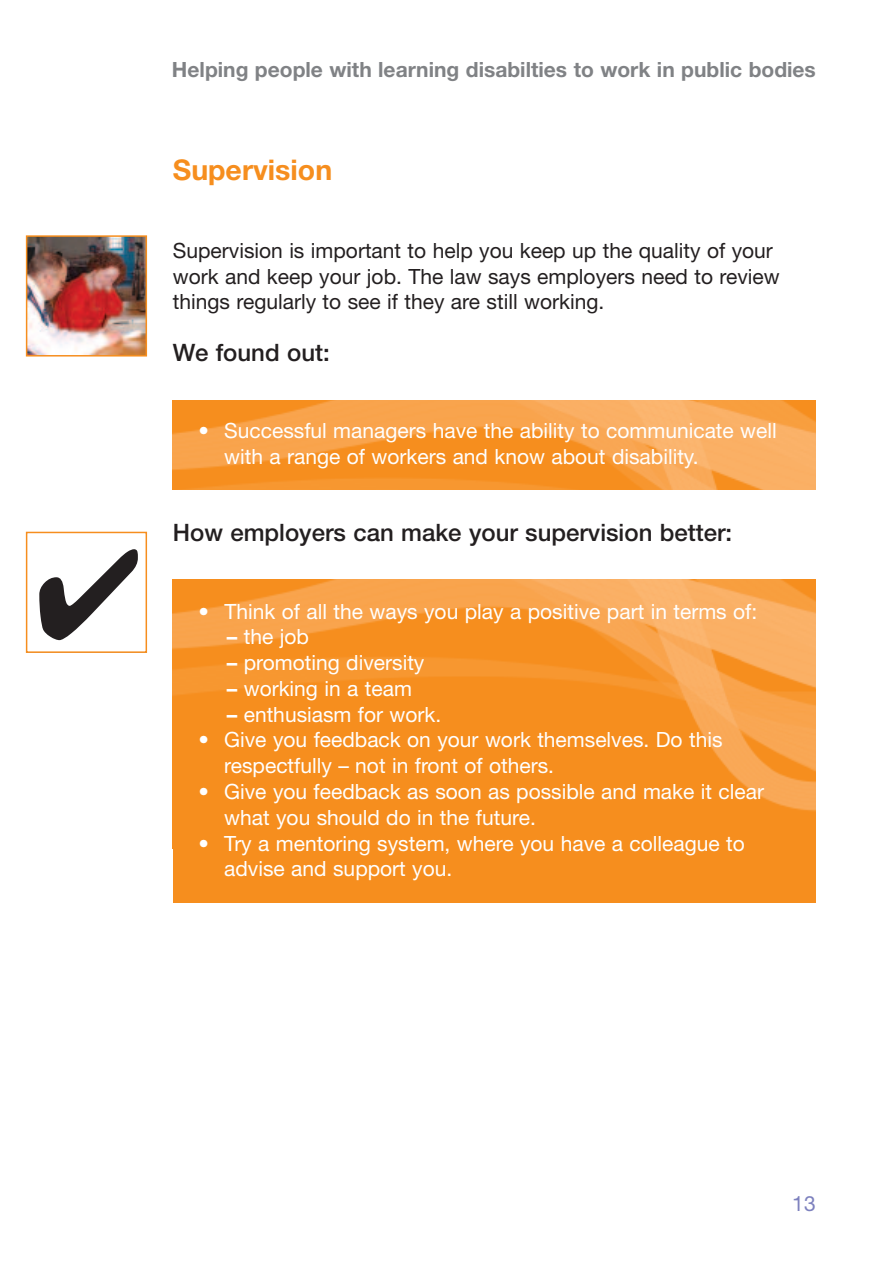
<style>
.page{position:relative;width:893px;height:1263px;background:#fff}
.page>*{position:absolute;margin:0;border:0;box-sizing:border-box;transform-origin:0 0}
.t1{font:700 28.5px "Helvetica Neue";color:#f68e1e}
.t2{font:500 24px "Helvetica Neue";color:#231f20}
.t3{font:21px/25.8px "Helvetica Neue";color:#fff}
.t4{font:21px/25.8px "Helvetica Neue";color:#231f20}
.t5{font:700 21px "Helvetica Neue";color:#808285}
.t6{font:21px "Helvetica Neue";color:#7d81be}
.s1{font-weight:700}
</style>
<div class="page">
<img style="left:173px;top:401px;width:643px;height:89px">
<div style="left:173px;top:580px;width:643px;height:322px;background:#f68e1e"></div>
<img style="left:173px;top:580px;width:643px;height:231px">
<svg style="left:39px;top:549px;width:99px;height:92px"></svg>
<div style="left:26px;top:532px;width:121px;height:121px;border:2px solid #f68e1e"></div>
<img style="left:29px;top:238px;width:115px;height:115px">
<div style="left:26px;top:235px;width:121px;height:121px;border:2px solid #f68e1e"></div>
<p class="t5" style="left:172px;top:62px;width:645px">Helping people with learning disabilties to work in public bodies</p>
<h1 class="t1" style="left:173px;top:160px;width:161px">Supervision</h1>
<p class="t4" style="left:173px;top:239px;width:608px">Supervision is important to help you keep up the quality of your work and keep your job. The law says employers need to review things regularly to see if they are still working.</p>
<p class="t2" style="left:173px;top:344px;width:158px">We found out:</p>
<p class="t3" style="left:224px;top:420px;width:554px;text-indent:-26px">• Successful managers have the ability to communicate well with a range of workers and know about disability.</p>
<p class="t2" style="left:173px;top:524px;width:561px">How employers can make your supervision better:</p>
<p class="t3" style="left:199px;top:600px;width:560px">• Think of all the ways you play a positive part in terms of:</p>
<p class="t3" style="left:227px;top:626px;width:84px"><span class="s1">–</span> the job</p>
<p class="t3" style="left:227px;top:652px;width:199px"><span class="s1">–</span> promoting diversity</p>
<p class="t3" style="left:227px;top:678px;width:187px"><span class="s1">–</span> working in a team</p>
<p class="t3" style="left:227px;top:703px;width:216px"><span class="s1">–</span> enthusiasm for work.</p>
<p class="t3" style="left:224px;top:729px;width:500px;text-indent:-26px">• Give you feedback on your work themselves. Do this respectfully – not in front of others.</p>
<p class="t3" style="left:224px;top:781px;width:541px;text-indent:-26px">• Give you feedback as soon as possible and make it clear what you should do in the future.</p>
<p class="t3" style="left:224px;top:832px;width:522px;text-indent:-26px">• Try a mentoring system, where you have a colleague to advise and support you.</p>
<p class="t6" style="left:792px;top:1196px;width:25px">13</p>
</div>
